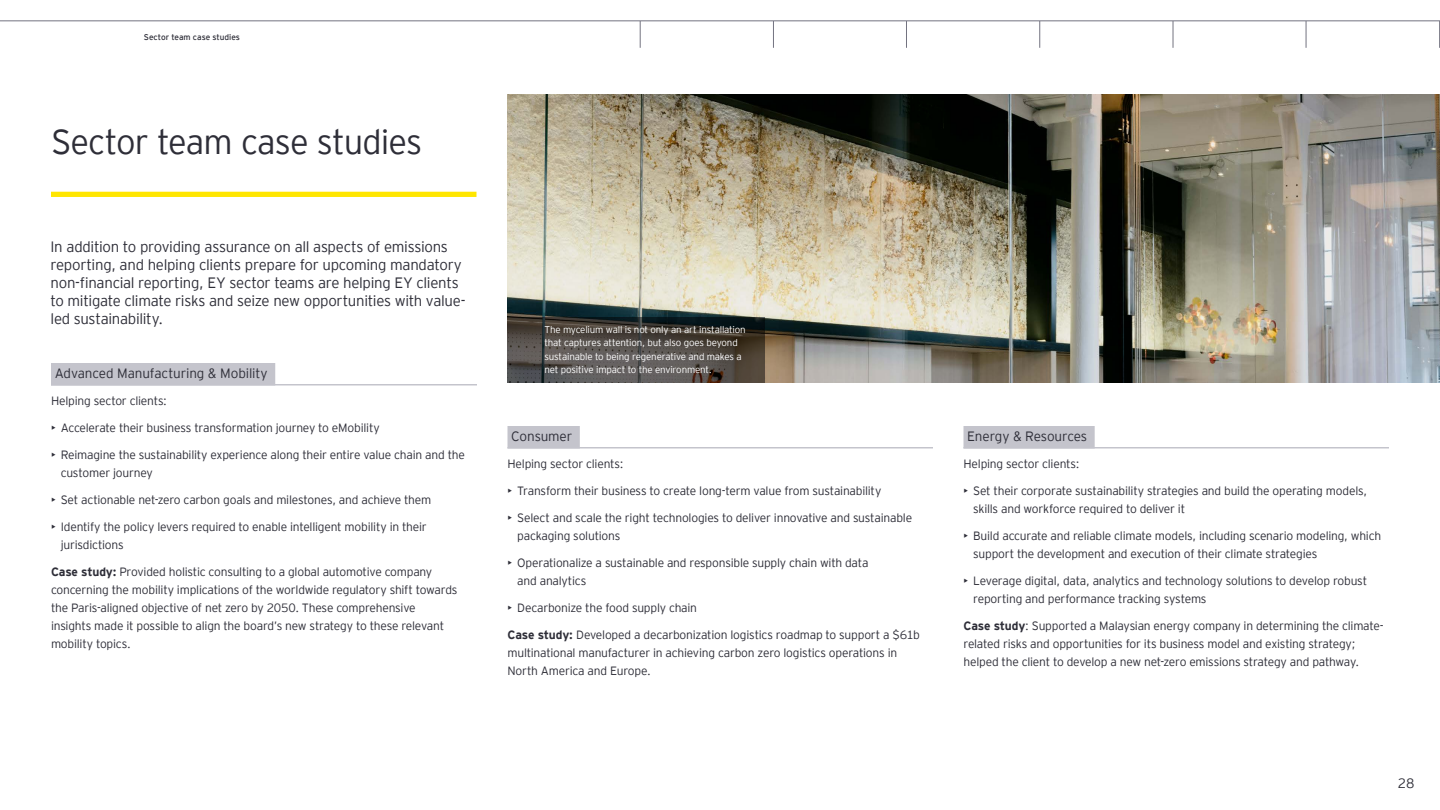
<style>
.page{position:relative;width:1440px;height:810px;background:#fff}
.page>*{position:absolute;margin:0;border:0;box-sizing:border-box;transform-origin:0 0}
.t1{font:300 34.5px "EY Interstate";letter-spacing:-.03em;color:#2e2e38}
.t2{font:300 15px/18px "EY Interstate";letter-spacing:-.02em;color:#2e2e38}
.t3{font:300 13.5px "EY Interstate";letter-spacing:-.01em;color:#2e2e38}
.t4{font:300 12px/18px "EY Interstate";letter-spacing:-.02em;color:#2e2e38}
.t5{font:300 9.75px/13.5px "EY Interstate";letter-spacing:-.02em;color:#fff}
.t6{font:8.25px "EY Interstate";letter-spacing:-.005em;color:#2e2e38}
.s1{font-weight:700}
</style>
<div class="page">
<div style="left:508px;top:426px;width:72px;height:22px;background:#c4c4cc"></div>
<hr style="left:508px;top:447px;width:425px;height:1px;background:#c4c4cc">
<div style="left:51px;top:363px;width:224px;height:23px;background:#c4c4cc"></div>
<hr style="left:51px;top:384px;width:426px;height:2px;background:#c4c4cc">
<div style="left:51px;top:192px;width:425px;height:5px;background:#ffe600"></div>
<div style="left:963px;top:426px;width:132px;height:22px;background:#c4c4cc"></div>
<hr style="left:963px;top:447px;width:426px;height:1px;background:#c4c4cc">
<img style="left:507px;top:94px;width:933px;height:288px">
<hr style="left:0;top:20px;width:1440px;height:1px;background:#737380">
<svg style="left:507px;top:317px;width:257px;height:65px;background:#4b4642"></svg>
<svg style="left:906px;top:21px;width:1px;height:27px"></svg>
<svg style="left:640px;top:21px;width:1px;height:27px"></svg>
<svg style="left:773px;top:21px;width:1px;height:27px"></svg>
<svg style="left:1039px;top:21px;width:1px;height:27px"></svg>
<svg style="left:1173px;top:21px;width:1px;height:27px"></svg>
<svg style="left:1306px;top:21px;width:1px;height:27px"></svg>
<svg style="left:1439px;top:21px;width:1px;height:27px"></svg>
<p class="t6" style="left:144px;top:32px;width:98px">Sector team case studies</p>
<h1 class="t1" style="left:51px;top:117px;width:373px">Sector team case studies</h1>
<p class="t2" style="left:50px;top:237px;width:417px">In addition to providing assurance on all aspects of emissions reporting, and helping clients prepare for upcoming mandatory non-financial reporting, EY sector teams are helping EY clients to mitigate climate risks and seize new opportunities with value&shy;led sustainability.</p>
<p class="t3" style="left:55px;top:364px;width:214px">Advanced Manufacturing &amp; Mobility</p>
<p class="t4" style="left:51px;top:391px;width:117px">Helping sector clients:</p>
<p class="t4" style="left:51px;top:418px;width:330px">• Accelerate their business transformation journey to eMobility</p>
<p class="t4" style="left:61px;top:445px;width:406px;text-indent:-10px">• Reimagine the sustainability experience along their entire value chain and the customer journey</p>
<p class="t4" style="left:51px;top:490px;width:382px">• Set actionable net-zero carbon goals and milestones, and achieve them</p>
<p class="t4" style="left:61px;top:517px;width:368px;text-indent:-10px">• Identify the policy levers required to enable intelligent mobility in their jurisdictions</p>
<p class="t4" style="left:51px;top:562px;width:408px"><span class="s1">Case study:</span> Provided holistic consulting to a global automotive company concerning the mobility implications of the worldwide regulatory shift towards the Paris-aligned objective of net zero by 2050. These comprehensive insights made it possible to align the board’s new strategy to these relevant mobility topics.</p>
<p class="t5" style="left:544px;top:322px;width:203px">The mycelium wall is not only an art installation that captures attention, but also goes beyond sustainable to being regenerative and makes a net positive impact to the environment.</p>
<p class="t3" style="left:511px;top:427px;width:63px">Consumer</p>
<p class="t4" style="left:508px;top:454px;width:117px">Helping sector clients:</p>
<p class="t4" style="left:508px;top:481px;width:375px">• Transform their business to create long-term value from sustainability</p>
<p class="t4" style="left:517px;top:508px;width:396px;text-indent:-10px">• Select and scale the right technologies to deliver innovative and sustainable packaging solutions</p>
<p class="t4" style="left:517px;top:553px;width:353px;text-indent:-10px">• Operationalize a sustainable and responsible supply chain with data and analytics</p>
<p class="t4" style="left:507px;top:598px;width:191px">• Decarbonize the food supply chain</p>
<p class="t4" style="left:507px;top:625px;width:414px"><span class="s1">Case study:</span> Developed a decarbonization logistics roadmap to support a $61b multinational manufacturer in achieving carbon zero logistics operations in<br>North America and Europe.</p>
<p class="t3" style="left:967px;top:427px;width:121px">Energy &amp; Resources</p>
<p class="t4" style="left:963px;top:454px;width:117px">Helping sector clients:</p>
<p class="t4" style="left:973px;top:481px;width:395px;text-indent:-10px">• Set their corporate sustainability strategies and build the operating models, skills and workforce required to deliver it</p>
<p class="t4" style="left:973px;top:526px;width:409px;text-indent:-10px">• Build accurate and reliable climate models, including scenario modeling, which support the development and execution of their climate strategies</p>
<p class="t4" style="left:973px;top:571px;width:395px;text-indent:-10px">• Leverage digital, data, analytics and technology solutions to develop robust reporting and performance tracking systems</p>
<p class="t4" style="left:963px;top:616px;width:422px"><span class="s1">Case study</span>: Supported a Malaysian energy company in determining the climate&shy;related risks and opportunities for its business model and existing strategy; helped the client to develop a new net-zero emissions strategy and pathway.</p>
<p class="t3" style="left:1398px;top:774px;width:18px">28</p>
</div>
